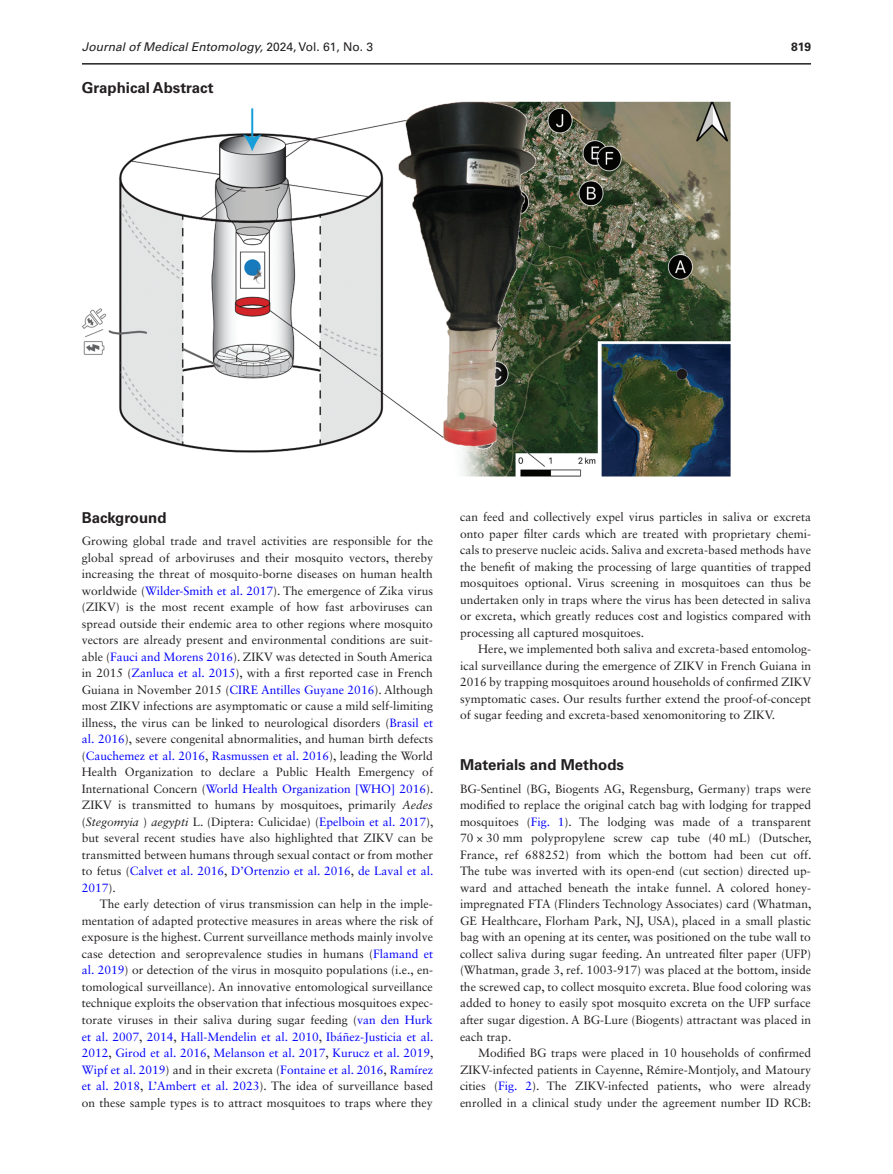
<style>
.page{position:relative;width:893px;height:1174px;background:#fff}
.page>*{position:absolute;margin:0;border:0;box-sizing:border-box;transform-origin:0 0}
.t1{font:700 15px "Univers LT Std";color:#231f20}
.t2{font:12px/16.5px "Sabon LT Std";color:#231f20;text-align:justify}
.t3{font:italic 12px "Univers LT Std";color:#231f20}
.t4{font:700 12px "Univers LT Std";color:#231f20}
.s1{font-style:normal}
.s2{color:#00f}
.s3{font-style:italic}
.s4{font-family:"STIX General"}
</style>
<div class="page">
<hr style="left:82px;top:63px;width:729px;height:2px;background:#231f20">
<img style="left:82px;top:102px;width:649px;height:375px">
<p class="t3" style="left:82px;top:40px;width:293px">Journal of Medical Entomology, <span class="s1">2024, Vol. 61, No. 3</span></p>
<p class="t4" style="left:791px;top:40px;width:21px">819</p>
<p class="t1" style="left:82px;top:79px;width:133px">Graphical Abstract</p>
<p class="t1" style="left:82px;top:509px;width:86px">Background</p>
<p class="t2" style="left:82px;top:533px;width:353px">Growing global trade and travel activities are responsible for the global spread of arboviruses and their mosquito vectors, thereby increasing the threat of mosquito-borne diseases on human health worldwide (<span class="s2">Wilder-Smith et al. 2017</span>). The emergence of Zika virus (ZIKV) is the most recent example of how fast arboviruses can spread outside their endemic area to other regions where mosquito vectors are already present and environmental conditions are suit&shy;able (<span class="s2">Fauci and Morens 2016</span>). ZIKV was detected in South America in 2015 (<span class="s2">Zanluca et al. 2015</span>), with a first reported case in French Guiana in November 2015 (<span class="s2">CIRE Antilles Guyane 2016</span>). Although most ZIKV infections are asymptomatic or cause a mild self-limiting illness, the virus can be linked to neurological disorders (<span class="s2">Brasil et al. 2016</span>), severe congenital abnormalities, and human birth defects (<span class="s2">Cauchemez et al. 2016</span>, <span class="s2">Rasmussen et al. 2016</span>), leading the World Health Organization to declare a Public Health Emergency of International Concern (<span class="s2">World Health Organization [WHO] 2016</span>).<br>ZIKV is transmitted to humans by mosquitoes, primarily <span class="s3">Aedes </span>(<span class="s3">Stegomyia</span> ) <span class="s3">aegypti</span> L. (Diptera: Culicidae) (<span class="s2">Epelboin et al. 2017</span>), but several recent studies have also highlighted that ZIKV can be transmitted between humans through sexual contact or from mother to fetus (<span class="s2">Calvet et al. 2016</span>, <span class="s2">D’Ortenzio et al. 2016</span>, <span class="s2">de Laval et al.<br>2017</span>).</p>
<p class="t2" style="left:82px;top:896px;width:353px;text-indent:18px">The early detection of virus transmission can help in the imple&shy;mentation of adapted protective measures in areas where the risk of exposure is the highest. Current surveillance methods mainly involve case detection and seroprevalence studies in humans (<span class="s2">Flamand et al. 2019</span>) or detection of the virus in mosquito populations (i.e., en&shy;tomological surveillance). An innovative entomological surveillance technique exploits the observation that infectious mosquitoes expec&shy;torate viruses in their saliva during sugar feeding (<span class="s2">van den Hurk et al. 2007</span>, <span class="s2">2014</span>, <span class="s2">Hall-Mendelin et al. 2010</span>, <span class="s2">Ibáñez-Justicia et al.<br>2012</span>, <span class="s2">Girod et al. 2016</span>, <span class="s2">Melanson et al. 2017</span>, <span class="s2">Kurucz et al. 2019</span>, <span class="s2">Wipf et al. 2019</span>) and in their excreta (<span class="s2">Fontaine et al. 2016</span>, <span class="s2">Ramírez et al. 2018</span>, <span class="s2">L’Ambert et al. 2023</span>). The idea of surveillance based on these sample types is to attract mosquitoes to traps where they</p>
<p class="t2" style="left:460px;top:509px;width:353px">can feed and collectively expel virus particles in saliva or excreta onto paper filter cards which are treated with proprietary chemi&shy;cals to preserve nucleic acids. Saliva and excreta-based methods have the benefit of making the processing of large quantities of trapped mosquitoes optional. Virus screening in mosquitoes can thus be undertaken only in traps where the virus has been detected in saliva or excreta, which greatly reduces cost and logistics compared with processing all captured mosquitoes.</p>
<p class="t2" style="left:460px;top:641px;width:353px;text-indent:18px">Here, we implemented both saliva and excreta-based entomolog&shy;ical surveillance during the emergence of ZIKV in French Guiana in 2016 by trapping mosquitoes around households of confirmed ZIKV symptomatic cases. Our results further extend the proof-of-concept of sugar feeding and excreta-based xenomonitoring to ZIKV.</p>
<p class="t1" style="left:460px;top:756px;width:166px">Materials and Methods</p>
<p class="t2" style="left:460px;top:780px;width:353px">BG-Sentinel (BG, Biogents AG, Regensburg, Germany) traps were modified to replace the original catch bag with lodging for trapped mosquitoes (<span class="s2">Fig. 1</span>). The lodging was made of a transparent 70 × 30 mm polypropylene screw cap tube (40 mL) (Dutscher, France, ref 688252) from which the bottom had been cut off.<br>The tube was inverted with its open-end (cut section) directed up&shy;ward and attached beneath the intake funnel. A colored honey&shy;impregnated FTA (Flinders Technology Associates) card (Whatman, GE Healthcare, Florham Park, NJ, USA), placed in a small plastic bag with an opening at its center, was positioned on the tube wall to collect saliva during sugar feeding. An untreated filter paper (UFP) (Whatman, grade 3, ref. 1003-917) was placed at the bottom, inside the screwed cap, to collect mosquito excreta. Blue food coloring was added to honey to easily spot mosquito excreta on the UFP surface after sugar digestion. A BG-Lure (Biogents) attractant was placed in each trap.</p>
<p class="t2" style="left:460px;top:1044px;width:353px;text-indent:18px">Modified BG traps were placed in 10 households of confirmed ZIKV-infected patients in Cayenne, R<span class="s4">é</span>mire-Montjoly, and Matoury cities (<span class="s2">Fig. 2</span>). The ZIKV-infected patients, who were already enrolled in a clinical study under the agreement number ID RCB:</p>
</div>
